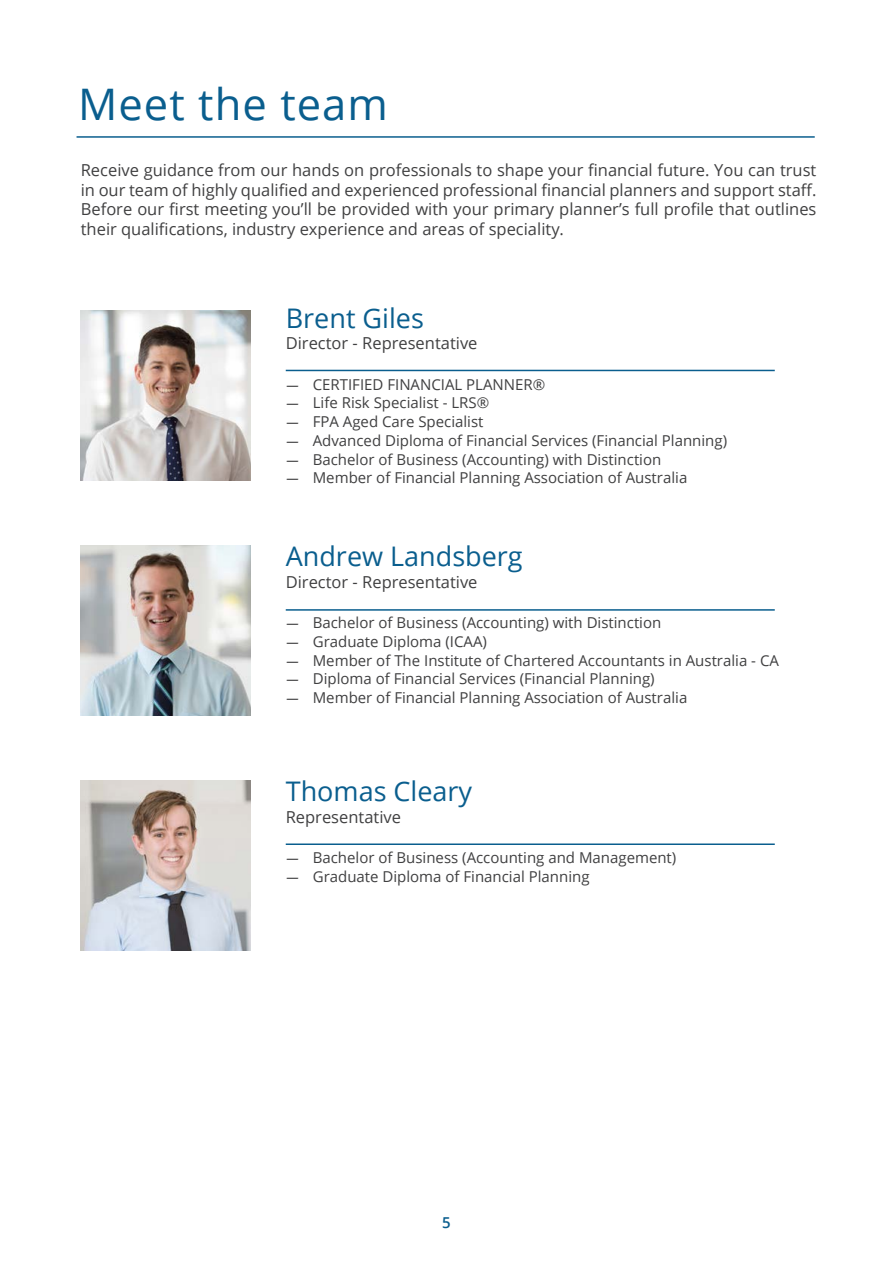
<style>
.page{position:relative;width:893px;height:1263px;background:#fff}
.page>*{position:absolute;margin:0;border:0;box-sizing:border-box;transform-origin:0 0}
.t1{font:43.5px "Open Sans";letter-spacing:.025em;color:#0a5e8e}
.t2{font:27px "Open Sans";color:#0a5e8e}
.t3{font:16.5px/19.5px "Open Sans";color:#404041;text-align:justify}
.t4{font:15px "Open Sans";color:#404041}
.t5{font:600 15px "Open Sans";color:#0a5e8e}
.s1{font-family:"Semplicita Pro";font-weight:500}
</style>
<div class="page">
<img style="left:81px;top:545px;width:170px;height:170px">
<img style="left:81px;top:310px;width:170px;height:170px">
<img style="left:81px;top:780px;width:170px;height:170px">
<hr style="left:286px;top:370px;width:489px;height:1px;background:#0a5e8e">
<hr style="left:286px;top:609px;width:489px;height:2px;background:#0a5e8e">
<hr style="left:286px;top:843px;width:489px;height:2px;background:#0a5e8e">
<hr style="left:77px;top:136px;width:738px;height:2px;background:#0a5e8e">
<h1 class="t1" style="left:78px;top:75px;width:311px">Meet the team</h1>
<p class="t3" style="left:81px;top:160px;width:737px">Receive guidance from our hands on professionals to shape your financial future. You can trust in our team of highly qualified and experienced professional financial planners and support staff.<br>Before our first meeting you’ll be provided with your primary planner’s full profile that outlines their qualifications, industry experience and areas of speciality.</p>
<h2 class="t2" style="left:286px;top:299px;width:140px">Brent Giles</h2>
<p class="t3" style="left:286px;top:333px;width:193px">Director - Representative</p>
<p class="t4" style="left:286px;top:374px;width:261px"><span class="s1">—</span> CERTIFIED FINANCIAL PLANNER®</p>
<p class="t4" style="left:286px;top:393px;width:205px"><span class="s1">—</span> Life Risk Specialist - LRS®</p>
<p class="t4" style="left:286px;top:411px;width:199px"><span class="s1">—</span> FPA Aged Care Specialist</p>
<p class="t4" style="left:286px;top:430px;width:443px"><span class="s1">—</span> Advanced Diploma of Financial Services (Financial Planning)</p>
<p class="t4" style="left:286px;top:449px;width:377px"><span class="s1">—</span> Bachelor of Business (Accounting) with Distinction</p>
<p class="t4" style="left:286px;top:468px;width:403px"><span class="s1">—</span> Member of Financial Planning Association of Australia</p>
<h2 class="t2" style="left:286px;top:538px;width:238px">Andrew Landsberg</h2>
<p class="t3" style="left:286px;top:571px;width:193px">Director - Representative</p>
<p class="t4" style="left:286px;top:612px;width:377px"><span class="s1">—</span> Bachelor of Business (Accounting) with Distinction</p>
<p class="t4" style="left:286px;top:631px;width:203px"><span class="s1">—</span> Graduate Diploma (ICAA)</p>
<p class="t4" style="left:286px;top:650px;width:495px"><span class="s1">—</span> Member of The Institute of Chartered Accountants in Australia - CA</p>
<p class="t4" style="left:286px;top:668px;width:370px"><span class="s1">—</span> Diploma of Financial Services (Financial Planning)</p>
<p class="t4" style="left:286px;top:687px;width:403px"><span class="s1">—</span> Member of Financial Planning Association of Australia</p>
<h2 class="t2" style="left:286px;top:773px;width:188px">Thomas Cleary</h2>
<p class="t3" style="left:286px;top:806px;width:117px">Representative</p>
<p class="t4" style="left:286px;top:847px;width:392px"><span class="s1">—</span> Bachelor of Business (Accounting and Management)</p>
<p class="t4" style="left:286px;top:866px;width:305px"><span class="s1">—</span> Graduate Diploma of Financial Planning</p>
<p class="t5" style="left:442px;top:1212px;width:10px">5</p>
</div>
